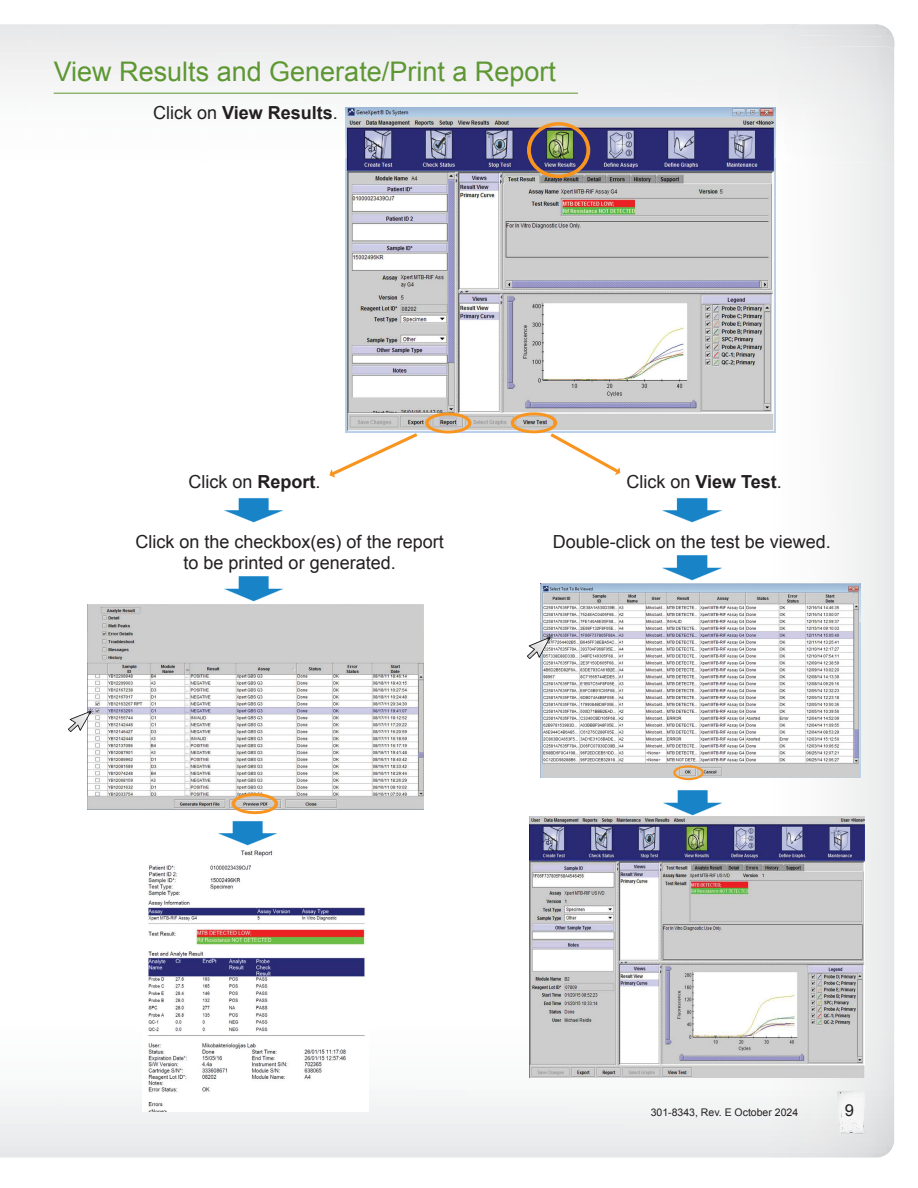
<style>
.page{position:relative;width:918px;height:1188px;background:#fff}
.page>*{position:absolute;margin:0;border:0;box-sizing:border-box;transform-origin:0 0}
.t1{font:27px "Arial";color:#5d9732}
.t2{font:18px/21.6px "Arial";color:#231f20;text-align:center}
.t3{font:700 18px "Arial";color:#231f20}
.t4{font:16.5px "Arial";color:#231f20}
.t5{font:10.5px "Arial";color:#231f20}
.s1{font-weight:400}
.s2{font-weight:700}
</style>
<div class="page">
<hr style="left:54px;top:93px;width:524px;height:1px;background:#5d9732">
<img style="left:346px;top:107px;width:429px;height:326px">
<svg style="left:329px;top:431px;width:90px;height:46px"></svg>
<img style="left:147px;top:850px;width:220px;height:262px">
<img style="left:218px;top:821px;width:59px;height:25px">
<div style="left:527px;top:122px;width:63px;height:56px;border:4px solid #f89520;border-radius:50%"></div>
<div style="left:511px;top:412px;width:46px;height:21px;border:3px solid #f89520;border-radius:50%"></div>
<img style="left:541px;top:583px;width:319px;height:195px">
<img style="left:662px;top:498px;width:60px;height:25px">
<img style="left:527px;top:635px;width:26px;height:23px">
<div style="left:425px;top:412px;width:46px;height:22px;border:3px solid #f89520;border-radius:50%"></div>
<img style="left:88px;top:604px;width:335px;height:205px">
<img style="left:68px;top:708px;width:26px;height:24px">
<img style="left:530px;top:816px;width:334px;height:262px">
<img style="left:663px;top:790px;width:59px;height:25px">
<img style="left:662px;top:555px;width:60px;height:26px">
<img style="left:224px;top:576px;width:59px;height:26px">
<img style="left:224px;top:498px;width:59px;height:25px">
<svg style="left:549px;top:431px;width:71px;height:44px"></svg>
<div style="left:232px;top:793px;width:46px;height:21px;border:3px solid #f89520;border-radius:50%"></div>
<div style="left:673px;top:765px;width:31px;height:15px;border:2px solid #f89520;border-radius:50%"></div>
<img style="left:837px;top:1111px;width:1px;height:23px">
<img style="left:837px;top:1091px;width:1px;height:20px">
<img style="left:838px;top:1091px;width:27px;height:43px">
<svg style="left:841px;top:1091px;width:10px;height:5px"></svg>
<img style="left:851px;top:1091px;width:14px;height:5px">
<h1 class="t1" style="left:54px;top:54px;width:504px">View Results and Generate/Print a Report</h1>
<p class="t3" style="left:153px;top:106px;width:186px"><span class="s1">Click on</span> View Results<span class="s1">.</span></p>
<p class="t2" style="left:188px;top:471px;width:134px">Click on <span class="s2">Report</span>.</p>
<p class="t2" style="left:627px;top:471px;width:157px">Click on <span class="s2">View Test</span>.</p>
<p class="t2" style="left:136px;top:531px;width:310px">Click on the checkbox(es) of the report to be printed or generated.</p>
<p class="t2" style="left:553px;top:531px;width:280px">Double-click on the test be viewed.</p>
<p class="t5" style="left:651px;top:1105px;width:149px">301-8343, Rev. E October 2024</p>
<p class="t4" style="left:845px;top:1104px;width:11px">9</p>
</div>
